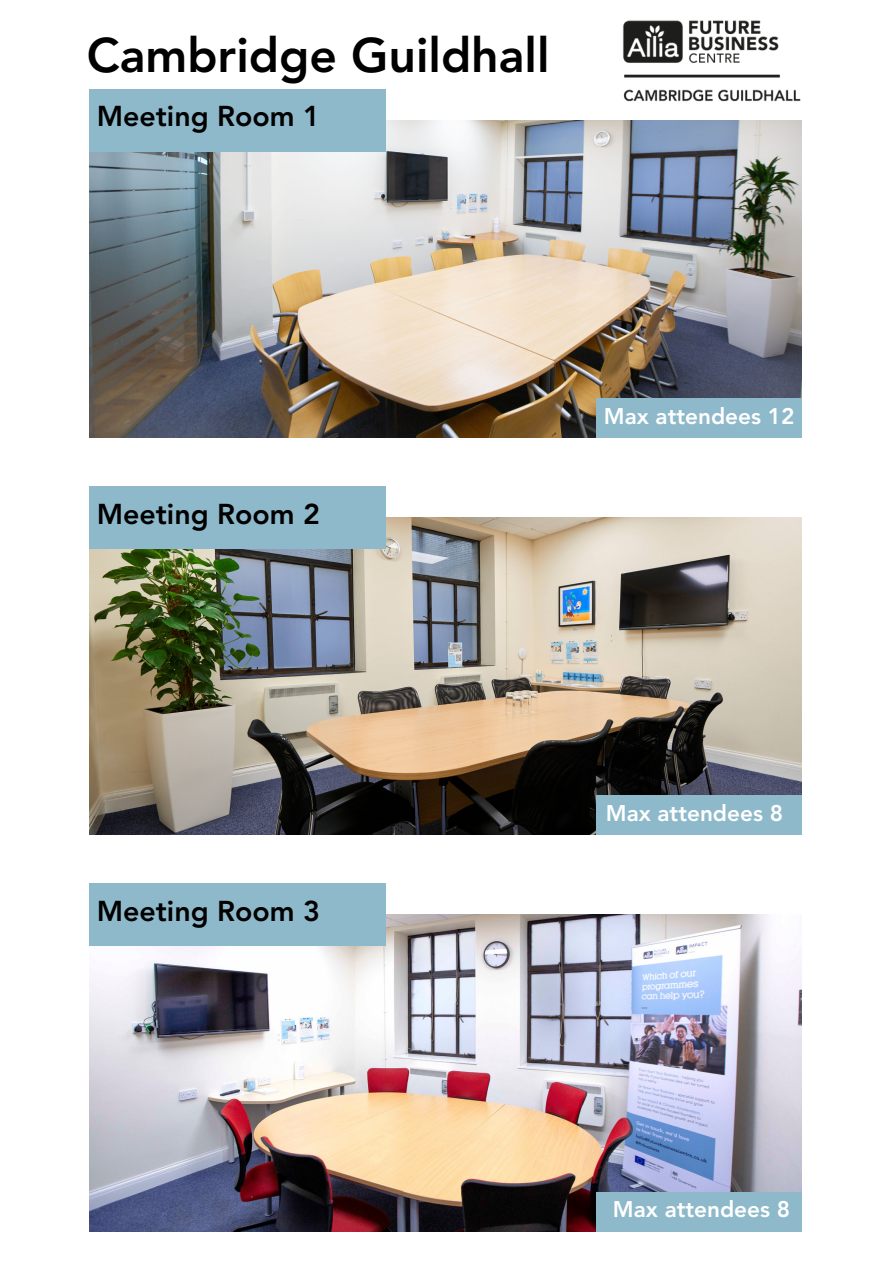
<style>
.page{position:relative;width:894px;height:1264px;background:#fff}
.page>*{position:absolute;margin:0;border:0;box-sizing:border-box;transform-origin:0 0}
.t1{font:800 48px "Avenir LT Std";color:#000}
.t2{font:800 28.5px "Avenir LT Std";color:#000}
.t3{font:800 22.5px "Avenir LT Std";color:#fff}
</style>
<div class="page">
<img style="left:89px;top:121px;width:712px;height:317px">
<div style="left:89px;top:89px;width:297px;height:63px;background:#8db9ca"></div>
<img style="left:89px;top:517px;width:712px;height:317px">
<div style="left:89px;top:486px;width:297px;height:63px;background:#8db9ca"></div>
<img style="left:89px;top:914px;width:712px;height:317px">
<div style="left:89px;top:883px;width:297px;height:62px;background:#8db9ca"></div>
<div style="left:596px;top:398px;width:205px;height:40px;background:#8db9ca"></div>
<div style="left:596px;top:795px;width:205px;height:39px;background:#8db9ca"></div>
<div style="left:596px;top:1191px;width:205px;height:40px;background:#8db9ca"></div>
<img style="left:623px;top:20px;width:178px;height:82px">
<p class="t1" style="left:87px;top:36px;width:464px">Cambridge Guildhall</p>
<p class="t2" style="left:97px;top:105px;width:225px">Meeting Room 1</p>
<p class="t2" style="left:97px;top:502px;width:225px">Meeting Room 2</p>
<h2 class="t2" style="left:97px;top:899px;width:225px">Meeting Room 3</h2>
<h1 class="t3" style="left:603px;top:406px;width:192px">Max attendees 12</h1>
<h2 class="t3" style="left:605px;top:803px;width:179px">Max attendees 8</h2>
<p class="t3" style="left:612px;top:1200px;width:179px">Max attendees 8</p>
</div>
